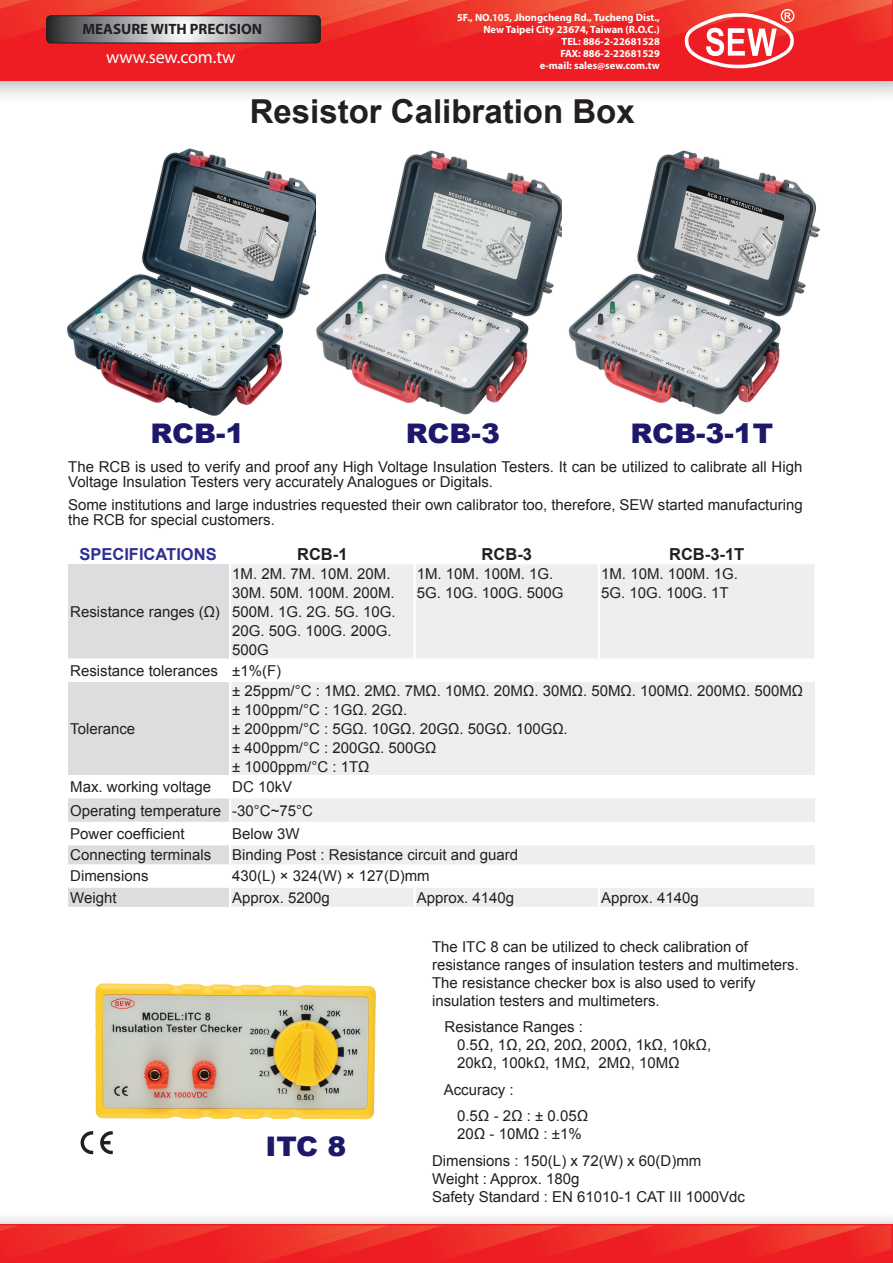
<style>
.page{position:relative;width:893px;height:1263px;background:#fff}
.page>*{position:absolute;margin:0;border:0;box-sizing:border-box;transform-origin:0 0}
.Table_Text{font:700 33px "Arial";color:#231f20}
.商品-標題{font:900 27px "Arial";color:#1d186a;scale:1.05 1}
.t1{font:18px "Myriad Pro";letter-spacing:-.01em;color:#fff}
.內文-無符號{font:700 16.5px "Arial";color:#231f20}
.內文-無符號-2{font:700 16.5px "Arial";color:#2e3092}
.內文-無符號-3{font:15px/18px "Arial";color:#231f20}
.內文中標題{font:15px "Arial";color:#231f20}
.t2{font:700 15px "Myriad Pro";color:#231f20}
.t3{font:700 10.5px "Myriad Pro";color:#fff}
</style>
<div class="page">
<div style="left:0;top:1209px;width:893px;height:54px;background:#231f20;opacity:.25"></div>
<svg style="left:0;top:1224px;width:893px;height:39px;background:#ee2826"></svg>
<svg style="left:100px;top:1134px;width:13px;height:20px"></svg>
<svg style="left:81px;top:1132px;width:12px;height:22px"></svg>
<img style="left:67px;top:148px;width:250px;height:268px">
<img style="left:317px;top:150px;width:245px;height:265px">
<img style="left:568px;top:150px;width:252px;height:265px">
<img style="left:87px;top:983px;width:289px;height:151px">
<div style="left:68px;top:564px;width:162px;height:96px;background:#dcdddf"></div>
<div style="left:231px;top:564px;width:583px;height:94px;background:#eeeeef"></div>
<div style="left:68px;top:681px;width:162px;height:95px;background:#dcdddf"></div>
<div style="left:230px;top:681px;width:584px;height:95px;background:#eeeeef"></div>
<div style="left:68px;top:797px;width:162px;height:26px;background:#dcdddf"></div>
<div style="left:230px;top:797px;width:584px;height:26px;background:#eeeeef"></div>
<div style="left:68px;top:844px;width:162px;height:21px;background:#dcdddf"></div>
<div style="left:68px;top:887px;width:162px;height:21px;background:#dcdddf"></div>
<hr style="left:413px;top:564px;width:3px;height:94px;background:#fff">
<hr style="left:598px;top:564px;width:2px;height:94px;background:#fff">
<hr style="left:415px;top:680px;width:184px;height:2px;background:#fff">
<hr style="left:415px;top:775px;width:184px;height:2px;background:#fff">
<hr style="left:415px;top:796px;width:184px;height:2px;background:#fff">
<hr style="left:415px;top:822px;width:184px;height:2px;background:#fff">
<hr style="left:68px;top:680px;width:162px;height:2px;background:#fff">
<hr style="left:599px;top:680px;width:215px;height:2px;background:#fff">
<hr style="left:68px;top:822px;width:162px;height:2px;background:#fff">
<hr style="left:599px;top:822px;width:215px;height:2px;background:#fff">
<hr style="left:68px;top:843px;width:162px;height:2px;background:#fff">
<hr style="left:68px;top:864px;width:162px;height:2px;background:#fff">
<hr style="left:68px;top:885px;width:162px;height:3px;background:#fff">
<hr style="left:68px;top:658px;width:162px;height:3px;background:#fff">
<hr style="left:68px;top:775px;width:162px;height:2px;background:#fff">
<hr style="left:599px;top:775px;width:215px;height:2px;background:#fff">
<hr style="left:68px;top:796px;width:162px;height:2px;background:#fff">
<hr style="left:599px;top:796px;width:215px;height:2px;background:#fff">
<hr style="left:229px;top:564px;width:2px;height:94px;background:#fff">
<hr style="left:230px;top:680px;width:185px;height:2px;background:#fff">
<hr style="left:229px;top:682px;width:2px;height:93px;background:#fff">
<hr style="left:230px;top:775px;width:185px;height:2px;background:#fff">
<hr style="left:230px;top:796px;width:185px;height:2px;background:#fff">
<hr style="left:229px;top:798px;width:2px;height:24px;background:#fff">
<hr style="left:230px;top:822px;width:185px;height:2px;background:#fff">
<svg style="left:229px;top:845px;width:585px;height:62px"></svg>
<hr style="left:68px;top:907px;width:162px;height:2px;background:#fff">
<div style="left:0;top:0;width:893px;height:104px;background:#231f20;opacity:.5"></div>
<div style="left:0;top:0;width:892px;height:81px;background:#ee1d23"></div>
<img style="left:865px;top:37px;width:21px;height:5px">
<img style="left:796px;top:0;width:96px;height:37px">
<img style="left:686px;top:0;width:110px;height:32px">
<img style="left:558px;top:0;width:128px;height:43px">
<img style="left:468px;top:0;width:6px;height:10px">
<img style="left:435px;top:10px;width:123px;height:32px">
<img style="left:474px;top:0;width:117px;height:11px">
<img style="left:337px;top:11px;width:98px;height:27px">
<img style="left:411px;top:0;width:57px;height:11px">
<img style="left:213px;top:0;width:124px;height:51px">
<img style="left:289px;top:0;width:122px;height:35px">
<img style="left:46px;top:0;width:167px;height:44px">
<img style="left:211px;top:0;width:38px;height:11px">
<img style="left:0;top:14px;width:4px;height:5px">
<img style="left:0;top:9px;width:4px;height:5px">
<img style="left:0;top:19px;width:43px;height:19px">
<img style="left:4px;top:0;width:39px;height:21px">
<img style="left:43px;top:0;width:97px;height:28px">
<img style="left:0;top:0;width:31px;height:9px">
<svg style="left:685px;top:9px;width:109px;height:59px"></svg>
<svg style="left:47px;top:16px;width:273px;height:27px;background:#959698"></svg>
<div style="left:46px;top:16px;width:275px;height:27px;border:1px solid #231f20;border-radius:4px"></div>
<p class="t2" style="left:82px;top:19px;width:181px">MEASURE WITH PRECISION</p>
<p class="t1" style="left:106px;top:46px;width:131px">www.sew.com.tw</p>
<p class="t3" style="left:457px;top:10px;width:204px">5F., NO.105, Jhongcheng Rd., Tucheng Dist.,</p>
<p class="t3" style="left:483px;top:22px;width:178px">New Taipei City 23674, Taiwan (R.O.C.)</p>
<p class="t3" style="left:562px;top:34px;width:100px">TEL: 886-2-22681528</p>
<p class="t3" style="left:560px;top:46px;width:101px">FAX: 886-2-22681529</p>
<p class="t3" style="left:540px;top:58px;width:122px">e-mail: sales@sew.com.tw</p>
<p class="Table_Text" style="left:250px;top:90px;width:387px">Resistor Calibration Box</p>
<p class="商品-標題" style="left:150px;top:414px;width:91px">RCB-1</p>
<p class="商品-標題" style="left:406px;top:414px;width:91px">RCB-3</p>
<p class="商品-標題" style="left:630px;top:414px;width:138px">RCB-3-1T</p>
<p class="內文-無符號-3" style="left:68px;top:459px;width:736px;line-height:15px">The RCB is used to verify and proof any High Voltage Insulation Testers. It can be utilized to calibrate all High<br>Voltage Insulation Testers very accurately Analogues or Digitals.</p>
<p class="內文-無符號-3" style="left:68px;top:498px;width:736px;line-height:15px">Some institutions and large industries requested their own calibrator too, therefore, SEW started manufacturing the RCB for special customers.</p>
<p class="內文-無符號-2" style="left:79px;top:543px;width:139px">SPECIFICATIONS</p>
<p class="內文-無符號" style="left:297px;top:543px;width:52px">RCB-1</p>
<p class="內文-無符號" style="left:482px;top:543px;width:52px">RCB-3</p>
<p class="內文-無符號" style="left:669px;top:543px;width:77px">RCB-3-1T</p>
<p class="內文中標題" style="left:70px;top:602px;width:151px">Resistance ranges (Ω)</p>
<p class="內文中標題" style="left:232px;top:564px;width:160px">1M. 2M. 7M. 10M. 20M.</p>
<p class="內文中標題" style="left:232px;top:583px;width:164px">30M. 50M. 100M. 200M.</p>
<p class="內文中標題" style="left:232px;top:602px;width:165px">500M. 1G. 2G. 5G. 10G.</p>
<p class="內文中標題" style="left:232px;top:621px;width:161px">20G. 50G. 100G. 200G.</p>
<p class="內文中標題" style="left:232px;top:640px;width:38px">500G</p>
<p class="內文中標題" style="left:70px;top:660px;width:149px">Resistance tolerances</p>
<p class="內文中標題" style="left:232px;top:660px;width:51px">±1%(F)</p>
<p class="內文中標題" style="left:417px;top:564px;width:138px">1M. 10M. 100M. 1G.</p>
<p class="內文中標題" style="left:417px;top:583px;width:148px">5G. 10G. 100G. 500G</p>
<p class="內文中標題" style="left:601px;top:564px;width:138px">1M. 10M. 100M. 1G.</p>
<p class="內文中標題" style="left:601px;top:583px;width:129px">5G. 10G. 100G. 1T</p>
<p class="內文中標題" style="left:70px;top:719px;width:67px">Tolerance</p>
<p class="內文中標題" style="left:232px;top:681px;width:572px">± 25ppm/°C : 1MΩ. 2MΩ. 7MΩ. 10MΩ. 20MΩ. 30MΩ. 50MΩ. 100MΩ. 200MΩ. 500MΩ</p>
<p class="內文中標題" style="left:232px;top:700px;width:177px">± 100ppm/°C : 1GΩ. 2GΩ.</p>
<p class="內文中標題" style="left:232px;top:719px;width:337px">± 200ppm/°C : 5GΩ. 10GΩ. 20GΩ. 50GΩ. 100GΩ.</p>
<p class="內文中標題" style="left:232px;top:738px;width:206px">± 400ppm/°C : 200GΩ. 500GΩ</p>
<p class="內文中標題" style="left:232px;top:757px;width:139px">± 1000ppm/°C : 1TΩ</p>
<p class="內文中標題" style="left:70px;top:777px;width:142px">Max. working voltage</p>
<p class="內文中標題" style="left:232px;top:777px;width:62px">DC 10kV</p>
<p class="內文中標題" style="left:70px;top:800px;width:152px">Operating temperature</p>
<p class="內文中標題" style="left:232px;top:800px;width:82px">-30°C~75°C</p>
<p class="內文中標題" style="left:70px;top:824px;width:116px">Power coefficient</p>
<p class="內文-無符號-3" style="left:232px;top:825px;width:69px">Below 3W</p>
<p class="內文中標題" style="left:70px;top:845px;width:142px">Connecting terminals</p>
<p class="內文-無符號-3" style="left:232px;top:846px;width:287px">Binding Post : Resistance circuit and guard</p>
<p class="內文-無符號-3" style="left:70px;top:867px;width:80px">Dimensions</p>
<p class="內文中標題" style="left:232px;top:866px;width:199px">430(L) × 324(W) × 127(D)mm</p>
<p class="內文-無符號-3" style="left:70px;top:888px;width:48px">Weight</p>
<p class="內文-無符號-3" style="left:232px;top:888px;width:99px">Approx. 5200g</p>
<p class="內文-無符號-3" style="left:417px;top:888px;width:99px">Approx. 4140g</p>
<p class="內文-無符號-3" style="left:601px;top:888px;width:99px">Approx. 4140g</p>
<p class="商品-標題" style="left:266px;top:1126px;width:79px">ITC 8</p>
<p class="內文-無符號-3" style="left:432px;top:937px;width:368px">The ITC 8 can be utilized to check calibration of resistance ranges of insulation testers and multimeters.<br>The resistance checker box is also used to verify insulation testers and multimeters.</p>
<p class="內文-無符號-3" style="left:457px;top:1018px;width:256px;text-indent:-13px">Resistance Ranges :<br>0.5Ω, 1Ω, 2Ω, 20Ω, 200Ω, 1kΩ, 10kΩ,<br>20kΩ, 100kΩ, 1MΩ, 2MΩ, 10MΩ</p>
<p class="內文-無符號-3" style="left:444px;top:1080px;width:72px">Accuracy :</p>
<p class="內文-無符號-3" style="left:457px;top:1107px;width:133px">0.5Ω - 2Ω : ± 0.05Ω<br>20Ω - 10MΩ : ±1%</p>
<p class="內文-無符號-3" style="left:432px;top:1151px;width:314px">Dimensions : 150(L) x 72(W) x 60(D)mm<br>Weight : Approx. 180g<br>Safety Standard : EN 61010-1 CAT III 1000Vdc</p>
</div>
